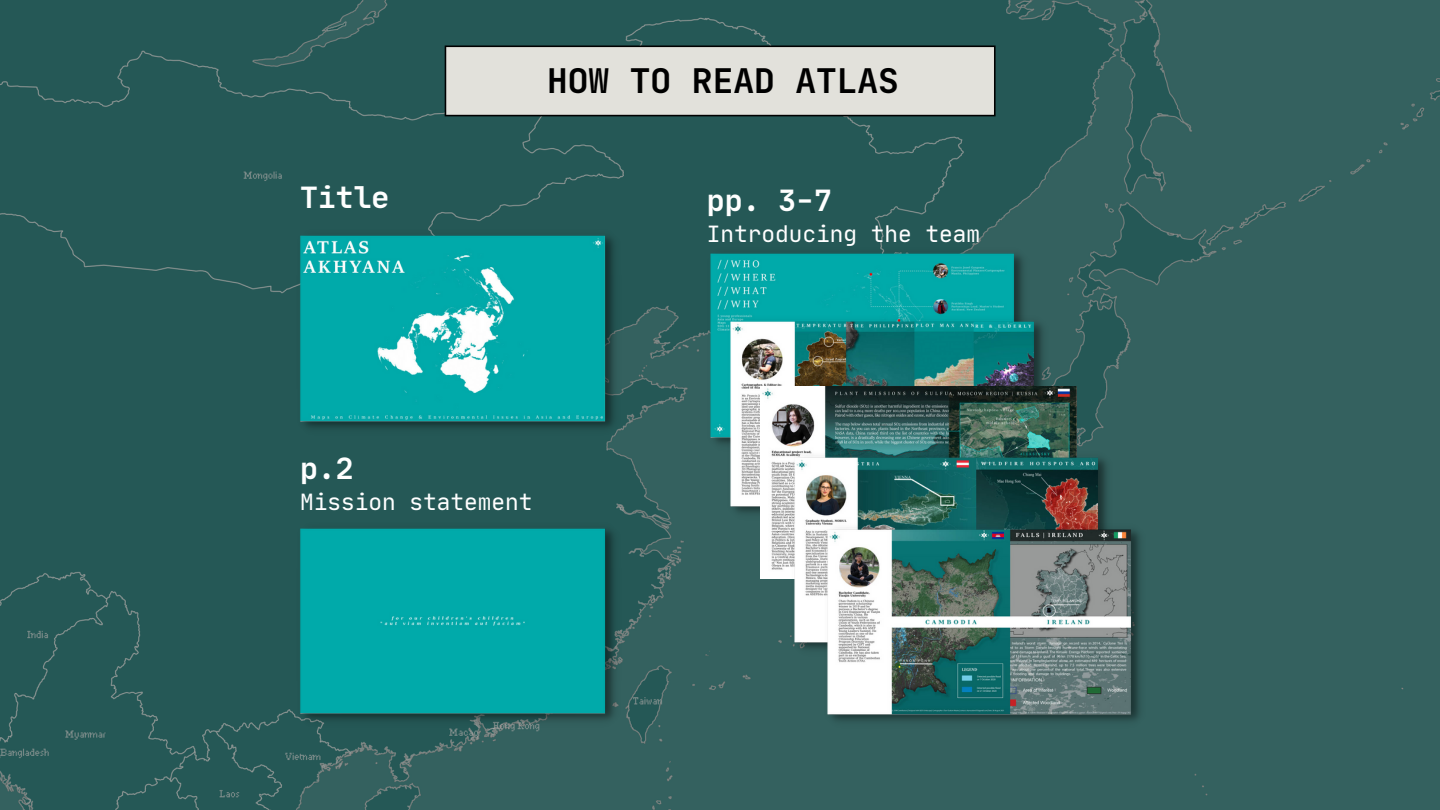
<style>
.page{position:relative;width:1440px;height:810px;background:#fff}
.page>*{position:absolute;margin:0;border:0;box-sizing:border-box;transform-origin:0 0}
.t1{font:700 34.5px "Jet Brains Mono";color:#000}
.t2{font:700 29.8px "Jet Brains Mono";color:#fff}
.t3{font:22.8px "Jet Brains Mono";color:#fff}
</style>
<div class="page">
<div style="left:0;top:0;width:1440px;height:810px;background:linear-gradient(to right,#255856,#34615f)"></div>
<img style="left:707px;top:246px;width:322px;height:207px">
<img style="left:727px;top:314px;width:322px;height:208px">
<img style="left:760px;top:386px;width:317px;height:192px">
<img style="left:791px;top:449px;width:322px;height:208px">
<img style="left:824px;top:521px;width:322px;height:208px">
<img style="left:294px;top:520px;width:329px;height:209px">
<img style="left:294px;top:228px;width:329px;height:208px">
<div style="left:445px;top:46px;width:550px;height:70px;background:#e2e1db"></div>
<hr style="left:445px;top:47px;width:1px;height:68px;background:#000">
<hr style="left:994px;top:47px;width:2px;height:68px;background:#000">
<hr style="left:446px;top:115px;width:548px;height:1px;background:#000">
<hr style="left:446px;top:46px;width:548px;height:1px;background:#000">
<p class="t1" style="left:547px;top:60px;width:353px">HOW TO READ ATLAS</p>
<p class="t2" style="left:300px;top:179px;width:91px">Title</p>
<p class="t2" style="left:707px;top:181px;width:127px">pp. 3-7</p>
<p class="t2" style="left:300px;top:449px;width:55px">p.2</p>
<p class="t3" style="left:300px;top:487px;width:234px">Mission statement</p>
<p class="t3" style="left:707px;top:219px;width:275px">Introducing the team</p>
</div>
